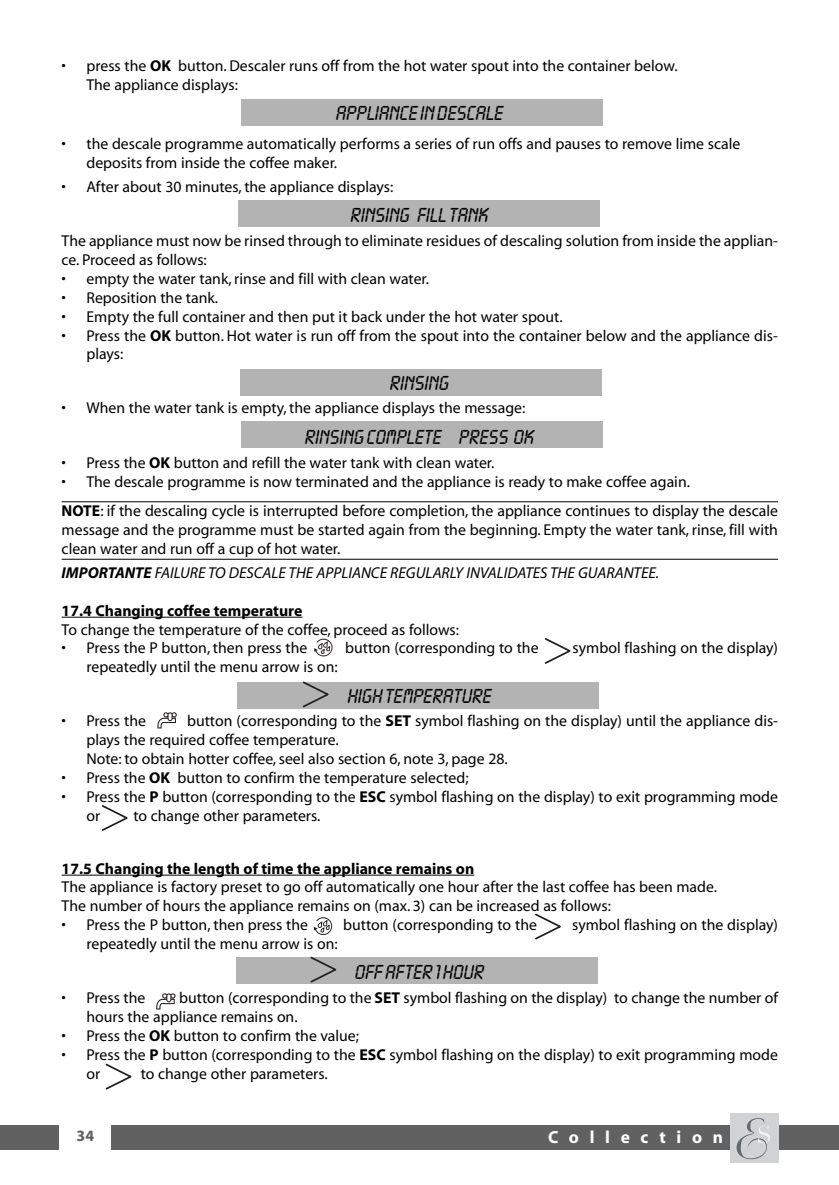
<style>
.page{position:relative;width:839px;height:1185px;background:#fff}
.page>*{position:absolute;margin:0;border:0;box-sizing:border-box;transform-origin:0 0}
.t1{font:21px "Lcd Plain";color:#000}
.t2{font:700 17.5px "Myriad";letter-spacing:.61em;color:#fff}
.t3{font:15.75px/18.9px "Myriad";color:#000}
.t4{font:700 15.75px "Myriad";color:#000}
.t5{font:italic 15.75px "Myriad";color:#000}
.t6{font:700 15.75px "Myriad";color:#5e5e5e}
.s1{font-weight:700}
</style>
<div class="page">
<div style="left:237px;top:957px;width:361px;height:26px;background:#b3b3b3"></div>
<div style="left:237px;top:682px;width:361px;height:27px;background:#b3b3b3"></div>
<div style="left:240px;top:369px;width:361px;height:26px;background:#b3b3b3"></div>
<div style="left:241px;top:421px;width:361px;height:27px;background:#b3b3b3"></div>
<div style="left:829px;top:1125px;width:9px;height:25px;background:#616161"></div>
<div style="left:0;top:1125px;width:837px;height:25px;background:#616161"></div>
<div style="left:730px;top:1113px;width:48px;height:50px;background:#d1d2d4"></div>
<svg style="left:736px;top:1118px;width:33px;height:41px"></svg>
<div style="left:60px;top:1112px;width:51px;height:50px;background:#fff"></div>
<div style="left:238px;top:200px;width:361px;height:27px;background:#b3b3b3"></div>
<div style="left:241px;top:100px;width:361px;height:26px;background:#b3b3b3"></div>
<hr style="left:62px;top:501px;width:715px;height:1px;background:#000">
<hr style="left:62px;top:559px;width:715px;height:1px;background:#000">
<hr style="left:62px;top:617px;width:43px;height:1px;background:#000">
<hr style="left:105px;top:617px;width:69px;height:1px;background:#000">
<svg style="left:174px;top:617px;width:45px;height:1px"></svg>
<hr style="left:219px;top:617px;width:32px;height:1px;background:#000">
<svg style="left:251px;top:617px;width:51px;height:1px"></svg>
<hr style="left:62px;top:875px;width:43px;height:1px;background:#000">
<hr style="left:105px;top:875px;width:279px;height:1px;background:#000">
<svg style="left:384px;top:875px;width:18px;height:1px"></svg>
<hr style="left:402px;top:875px;width:72px;height:1px;background:#000">
<svg style="left:544px;top:638px;width:26px;height:26px"></svg>
<svg style="left:310px;top:957px;width:26px;height:25px"></svg>
<svg style="left:535px;top:913px;width:25px;height:26px"></svg>
<svg style="left:314px;top:638px;width:18px;height:18px"></svg>
<svg style="left:302px;top:681px;width:26px;height:26px"></svg>
<svg style="left:157px;top:712px;width:20px;height:16px"></svg>
<svg style="left:102px;top:805px;width:26px;height:26px"></svg>
<svg style="left:314px;top:917px;width:18px;height:18px"></svg>
<svg style="left:156px;top:993px;width:19px;height:16px"></svg>
<svg style="left:106px;top:1064px;width:25px;height:25px"></svg>
<p class="t3" style="left:86px;top:58px;width:592px;text-indent:-25px">• press the <span class="s1">OK</span> button. Descaler runs off from the hot water spout into the container below.<br>The appliance displays:</p>
<h1 class="t1" style="left:336px;top:101px;width:169px">APPLIANCE IN DESCALE</h1>
<p class="t3" style="left:86px;top:136px;width:655px;text-indent:-25px">• the descale programme automatically performs a series of run offs and pauses to remove lime scale deposits from inside the coffee maker.</p>
<p class="t3" style="left:62px;top:178px;width:333px">• After about 30 minutes, the appliance displays:</p>
<h1 class="t1" style="left:351px;top:203px;width:139px">RINSING FILL TANK</h1>
<p class="t3" style="left:62px;top:232px;width:717px">The appliance must now be rinsed through to eliminate residues of descaling solution from inside the applian&shy;ce. Proceed as follows:</p>
<p class="t3" style="left:62px;top:270px;width:369px">• empty the water tank, rinse and fill with clean water.</p>
<p class="t3" style="left:62px;top:289px;width:158px">• Reposition the tank.</p>
<p class="t3" style="left:62px;top:308px;width:502px">• Empty the full container and then put it back under the hot water spout.</p>
<p class="t3" style="left:86px;top:327px;width:692px;text-indent:-25px">• Press the <span class="s1">OK</span> button. Hot water is run off from the spout into the container below and the appliance dis&shy;plays:</p>
<h1 class="t1" style="left:390px;top:370px;width:61px">RINSING</h1>
<p class="t3" style="left:62px;top:400px;width:465px">• When the water tank is empty, the appliance displays the message:</p>
<h1 class="t1" style="left:305px;top:424px;width:230px">RINSING COMPLETE PRESS OK</h1>
<p class="t3" style="left:62px;top:455px;width:434px">• Press the <span class="s1">OK</span> button and refill the water tank with clean water.</p>
<p class="t3" style="left:62px;top:469px;width:717px;line-height:28.9px">• The descale programme is now terminated and the appliance is ready to make coffee again.<br><span class="s1">NOTE</span>: if the descaling cycle is interrupted before completion, the appliance continues to display the descale</p>
<p class="t3" style="left:62px;top:521px;width:717px">message and the programme must be started again from the beginning. Empty the water tank, rinse, fill with clean water and run off a cup of hot water.</p>
<p class="t5" style="left:62px;top:567px;width:599px"><span class="s1">IMPORTANTE</span> FAILURE TO DESCALE THE APPLIANCE REGULARLY INVALIDATES THE GUARANTEE.</p>
<p class="t4" style="left:62px;top:604px;width:242px">17.4 Changing coffee temperature</p>
<p class="t3" style="left:62px;top:621px;width:399px">To change the temperature of the coffee, proceed as follows:</p>
<p class="t3" style="left:62px;top:640px;width:247px">• Press the P button, then press the</p>
<p class="t3" style="left:345px;top:640px;width:195px">button (corresponding to the</p>
<p class="t3" style="left:572px;top:640px;width:207px">symbol flashing on the display)</p>
<p class="t3" style="left:86px;top:659px;width:253px">repeatedly until the menu arrow is on:</p>
<h1 class="t1" style="left:348px;top:683px;width:145px">HIGH TEMPERATURE</h1>
<p class="t3" style="left:62px;top:713px;width:86px">• Press the</p>
<p class="t3" style="left:86px;top:713px;width:693px;text-indent:101px">button (corresponding to the <span class="s1">SET</span> symbol flashing on the display) until the appliance dis&shy;plays the required coffee temperature.<br>Note: to obtain hotter coffee, seel also section 6, note 3, page 28.</p>
<p class="t3" style="left:62px;top:769px;width:408px">• Press the <span class="s1">OK</span> button to confirm the temperature selected;</p>
<p class="t3" style="left:86px;top:788px;width:692px;text-indent:-25px">• Press the <span class="s1">P</span> button (corresponding to the <span class="s1">ESC</span> symbol flashing on the display) to exit programming mode or</p>
<p class="t3" style="left:133px;top:807px;width:188px">to change other parameters.</p>
<p class="t4" style="left:62px;top:862px;width:414px">17.5 Changing the length of time the appliance remains on</p>
<p class="t3" style="left:62px;top:879px;width:656px">The appliance is factory preset to go off automatically one hour after the last coffee has been made.<br>The number of hours the appliance remains on (max. 3) can be increased as follows:</p>
<p class="t3" style="left:62px;top:917px;width:248px">• Press the P button, then press the</p>
<p class="t3" style="left:343px;top:917px;width:195px">button (corresponding to the</p>
<p class="t3" style="left:572px;top:917px;width:207px">symbol flashing on the display)</p>
<p class="t3" style="left:86px;top:936px;width:253px">repeatedly until the menu arrow is on:</p>
<h1 class="t1" style="left:355px;top:960px;width:131px">OFF AFTER 1 HOUR</h1>
<p class="t3" style="left:62px;top:990px;width:85px">• Press the</p>
<p class="t3" style="left:86px;top:990px;width:693px;text-indent:93px">button (corresponding to the <span class="s1">SET</span> symbol flashing on the display) to change the number of hours the appliance remains on.</p>
<p class="t3" style="left:62px;top:1027px;width:299px">• Press the <span class="s1">OK</span> button to confirm the value;</p>
<p class="t3" style="left:86px;top:1046px;width:692px;text-indent:-25px">• Press the <span class="s1">P</span> button (corresponding to the <span class="s1">ESC</span> symbol flashing on the display) to exit programming mode or</p>
<p class="t3" style="left:141px;top:1065px;width:188px">to change other parameters.</p>
<p class="t6" style="left:77px;top:1130px;width:19px">34</p>
<p class="t2" style="left:548px;top:1131px;width:176px">Collection</p>
</div>
